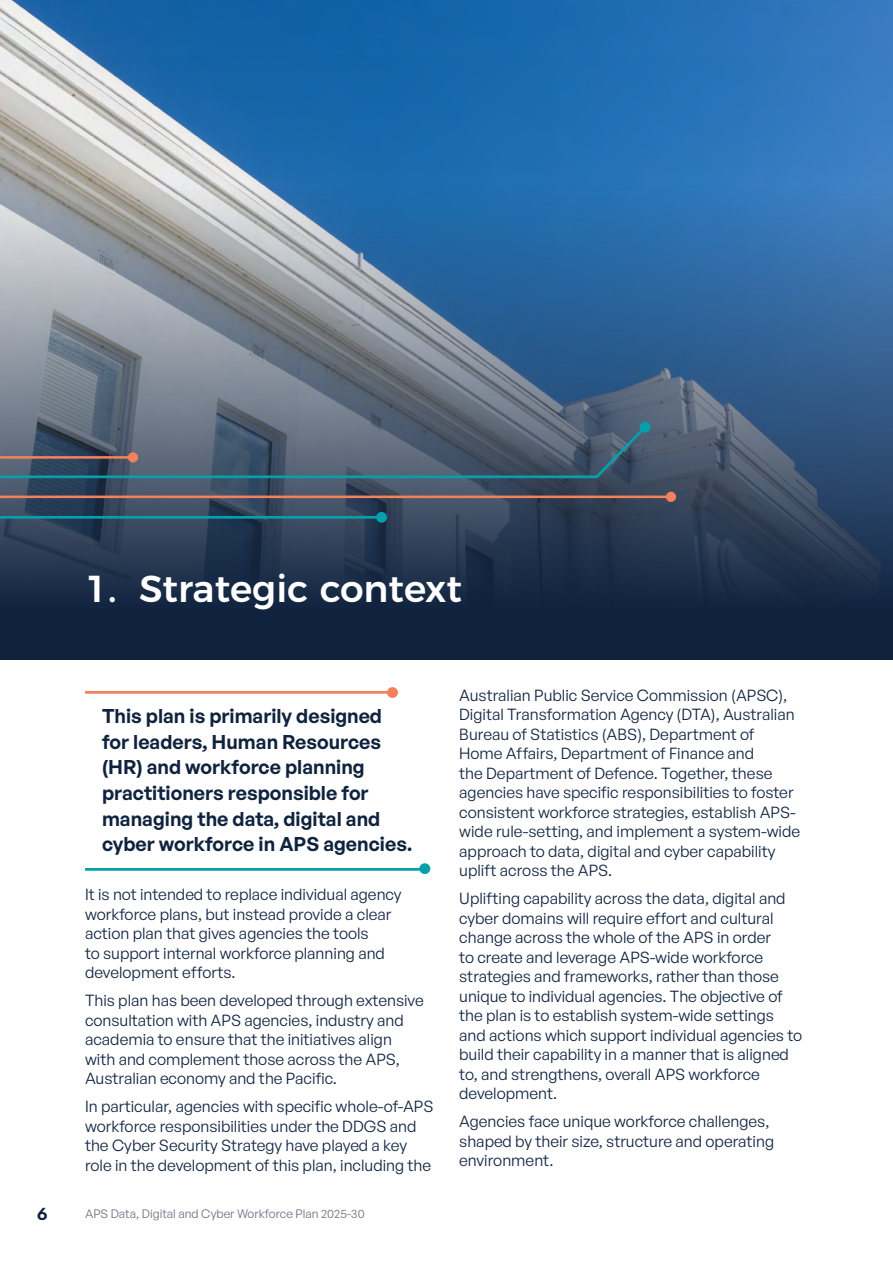
<style>
.page{position:relative;width:893px;height:1263px;background:#fff}
.page>*{position:absolute;margin:0;border:0;box-sizing:border-box;transform-origin:0 0}
.Numbered_h1{font:500 37.5px "Montserrat";color:#fff}
.pull_quote{font:600 19.5px/25.5px "General Sans";color:#0f223e}
.t1{font:600 18px "General Sans";color:#0f223e}
.body_text{font:15.75px/19.5px "General Sans";color:#0f223e}
.t2{font:12px "General Sans";color:#6f7083}
</style>
<div class="page">
<img style="left:0;top:0;width:893px;height:55px">
<svg style="left:0;top:55px;width:893px;height:605px;background:#426588"></svg>
<hr style="left:85px;top:691px;width:306px;height:3px;background:#f4805e">
<hr style="left:85px;top:868px;width:340px;height:3px;background:#05a0ab">
<div style="left:387px;top:687px;width:11px;height:11px;background:#f4805e;border-radius:50%"></div>
<div style="left:419px;top:863px;width:11px;height:11px;background:#05a0ab;border-radius:50%"></div>
<svg style="left:0;top:423px;width:649px;height:56px;background:#4b6072"></svg>
<div style="left:640px;top:422px;width:10px;height:10px;background:#05a0ab;border-radius:50%"></div>
<hr style="left:0;top:495px;width:671px;height:3px;background:#f4805e">
<div style="left:666px;top:492px;width:10px;height:10px;background:#f4805e;border-radius:50%"></div>
<hr style="left:0;top:516px;width:382px;height:3px;background:#05a0ab">
<div style="left:376px;top:512px;width:11px;height:11px;background:#05a0ab;border-radius:50%"></div>
<hr style="left:0;top:456px;width:133px;height:3px;background:#f4805e">
<div style="left:128px;top:452px;width:10px;height:10px;background:#f4805e;border-radius:50%"></div>
<h1 class="Numbered_h1" style="left:85px;top:559px;width:378px">1. Strategic context</h1>
<p class="pull_quote" style="left:102px;top:703px;width:312px">This plan is primarily designed for leaders, Human Resources (HR) and workforce planning practitioners responsible for managing the data, digital and cyber workforce in APS agencies.</p>
<p class="body_text" style="left:85px;top:884px;width:318px">It is not intended to replace individual agency workforce plans, but instead provide a clear action plan that gives agencies the tools<br>to support internal workforce planning and development efforts.</p>
<p class="body_text" style="left:85px;top:990px;width:340px">This plan has been developed through extensive consultation with APS agencies, industry and academia to ensure that the initiatives align with and complement those across the APS, Australian economy and the Pacific.</p>
<p class="body_text" style="left:85px;top:1096px;width:350px">In particular, agencies with specific whole-of-APS workforce responsibilities under the DDGS and the Cyber Security Strategy have played a key role in the development of this plan, including the</p>
<p class="t1" style="left:37px;top:1202px;width:12px">6</p>
<p class="t2" style="left:85px;top:1206px;width:281px">APS Data, Digital and Cyber Workforce Plan 2025-30</p>
<p class="body_text" style="left:459px;top:685px;width:342px">Australian Public Service Commission (APSC), Digital Transformation Agency (DTA), Australian Bureau of Statistics (ABS), Department of Home Affairs, Department of Finance and<br>the Department of Defence. Together, these agencies have specific responsibilities to foster consistent workforce strategies, establish APS&shy;wide rule-setting, and implement a system-wide approach to data, digital and cyber capability uplift across the APS.</p>
<p class="body_text" style="left:459px;top:888px;width:344px">Uplifting capability across the data, digital and cyber domains will require effort and cultural change across the whole of the APS in order<br>to create and leverage APS-wide workforce strategies and frameworks, rather than those unique to individual agencies. The objective of the plan is to establish system-wide settings and actions which support individual agencies to build their capability in a manner that is aligned to, and strengthens, overall APS workforce development.</p>
<p class="body_text" style="left:459px;top:1111px;width:316px">Agencies face unique workforce challenges, shaped by their size, structure and operating environment.</p>
</div>
